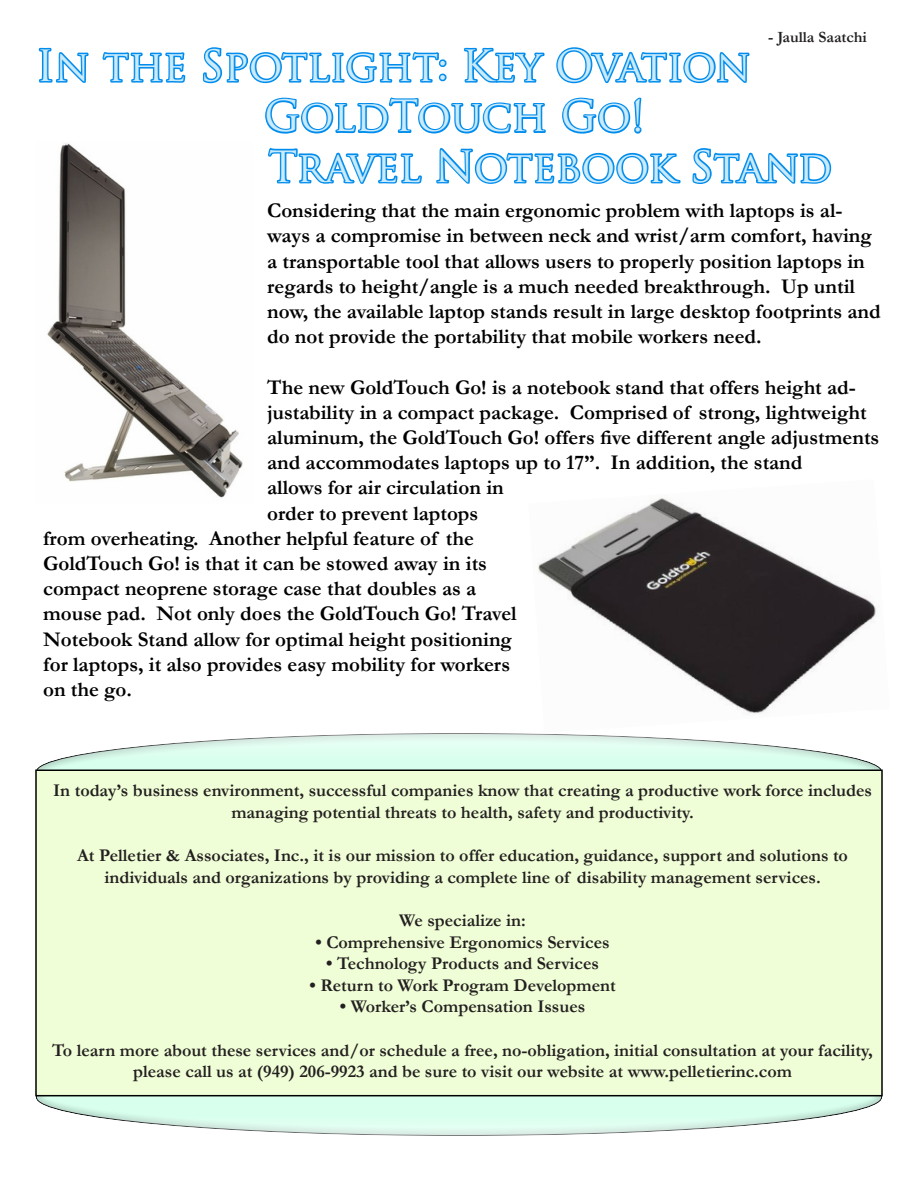
<style>
.page{position:relative;width:918px;height:1188px;background:#fff}
.page>*{position:absolute;margin:0;border:0;box-sizing:border-box;transform-origin:0 0}
.t1{font:42px/50.4px "Trajan Pro";color:#cbebfb}
.t2{font:700 21px/25.2px "Garamond";color:#000}
.t3{font:700 18px/21.6px "Garamond";color:#231f20;text-align:center}
.t4{font:700 15.75px "Garamond";color:#231f20}
</style>
<div class="page">
<img style="left:47px;top:143px;width:196px;height:355px">
<div style="left:34px;top:1057px;width:850px;height:80px;background:#231f20;opacity:.75"></div>
<div style="left:34px;top:732px;width:850px;height:80px;background:#231f20;opacity:.75"></div>
<div style="left:36px;top:770px;width:846px;height:326px;background:#effed6"></div>
<div style="left:35px;top:770px;width:848px;height:326px;border:2px solid #000"></div>
<img style="left:528px;top:498px;width:356px;height:235px">
<svg style="left:38px;top:47px;width:51px;height:36px"></svg>
<svg style="left:102px;top:52px;width:84px;height:31px"></svg>
<svg style="left:201px;top:47px;width:631px;height:182px"></svg>
<p class="t4" style="left:768px;top:26px;width:100px">- Jaulla Saatchi</p>
<p class="t1" style="left:264px;top:40px;width:488px;text-indent:-228px">In the Spotlight: Key Ovation<br>GoldTouch Go!</p>
<p class="t1" style="left:268px;top:141px;width:565px">Travel Notebook Stand</p>
<p class="t2" style="left:267px;top:198px;width:615px">Considering that the main ergonomic problem with laptops is al&shy;ways a compromise in between neck and wrist/arm comfort, having a transportable tool that allows users to properly position laptops in regards to height/angle is a much needed breakthrough. Up until now, the available laptop stands result in large desktop footprints and do not provide the portability that mobile workers need.</p>
<p class="t2" style="left:267px;top:374px;width:590px">The new GoldTouch Go! is a notebook stand that offers height ad-</p>
<p class="t2" style="left:267px;top:400px;width:601px">justability in a compact package. Comprised of strong, lightweight</p>
<p class="t2" style="left:267px;top:425px;width:614px">aluminum, the GoldTouch Go! offers five different angle adjustments</p>
<p class="t2" style="left:267px;top:450px;width:537px">and accommodates laptops up to 17”. In addition, the stand</p>
<p class="t2" style="left:267px;top:475px;width:238px">allows for air circulation in</p>
<p class="t2" style="left:267px;top:500px;width:213px">order to prevent laptops</p>
<p class="t2" style="left:43px;top:526px;width:432px">from overheating. Another helpful feature of the</p>
<p class="t2" style="left:43px;top:551px;width:445px">GoldTouch Go! is that it can be stowed away in its</p>
<p class="t2" style="left:43px;top:576px;width:435px">compact neoprene storage case that doubles as a</p>
<p class="t2" style="left:43px;top:601px;width:475px">mouse pad. Not only does the GoldTouch Go! Travel</p>
<p class="t2" style="left:43px;top:626px;width:470px">Notebook Stand allow for optimal height positioning</p>
<p class="t2" style="left:43px;top:652px;width:469px">for laptops, it also provides easy mobility for workers</p>
<p class="t2" style="left:43px;top:677px;width:90px">on the go.</p>
<p class="t3" style="left:53px;top:780px;width:820px">In today’s business environment, successful companies know that creating a productive work force includes managing potential threats to health, safety and productivity.</p>
<p class="t3" style="left:77px;top:845px;width:772px">At Pelletier &amp; Associates, Inc., it is our mission to offer education, guidance, support and solutions to</p>
<p class="t3" style="left:104px;top:866px;width:718px">individuals and organizations by providing a complete line of disability management services.</p>
<p class="t3" style="left:399px;top:910px;width:128px">We specialize in:</p>
<p class="t3" style="left:316px;top:931px;width:296px">• Comprehensive Ergonomics Services</p>
<p class="t3" style="left:326px;top:953px;width:274px">• Technology Products and Services</p>
<p class="t3" style="left:310px;top:974px;width:308px">• Return to Work Program Development</p>
<p class="t3" style="left:340px;top:996px;width:247px">• Worker’s Compensation Issues</p>
<p class="t3" style="left:52px;top:1039px;width:822px">To learn more about these services and/or schedule a free, no-obligation, initial consultation at your facility, please call us at (949) 206-9923 and be sure to visit our website at www.pelletierinc.com</p>
</div>
